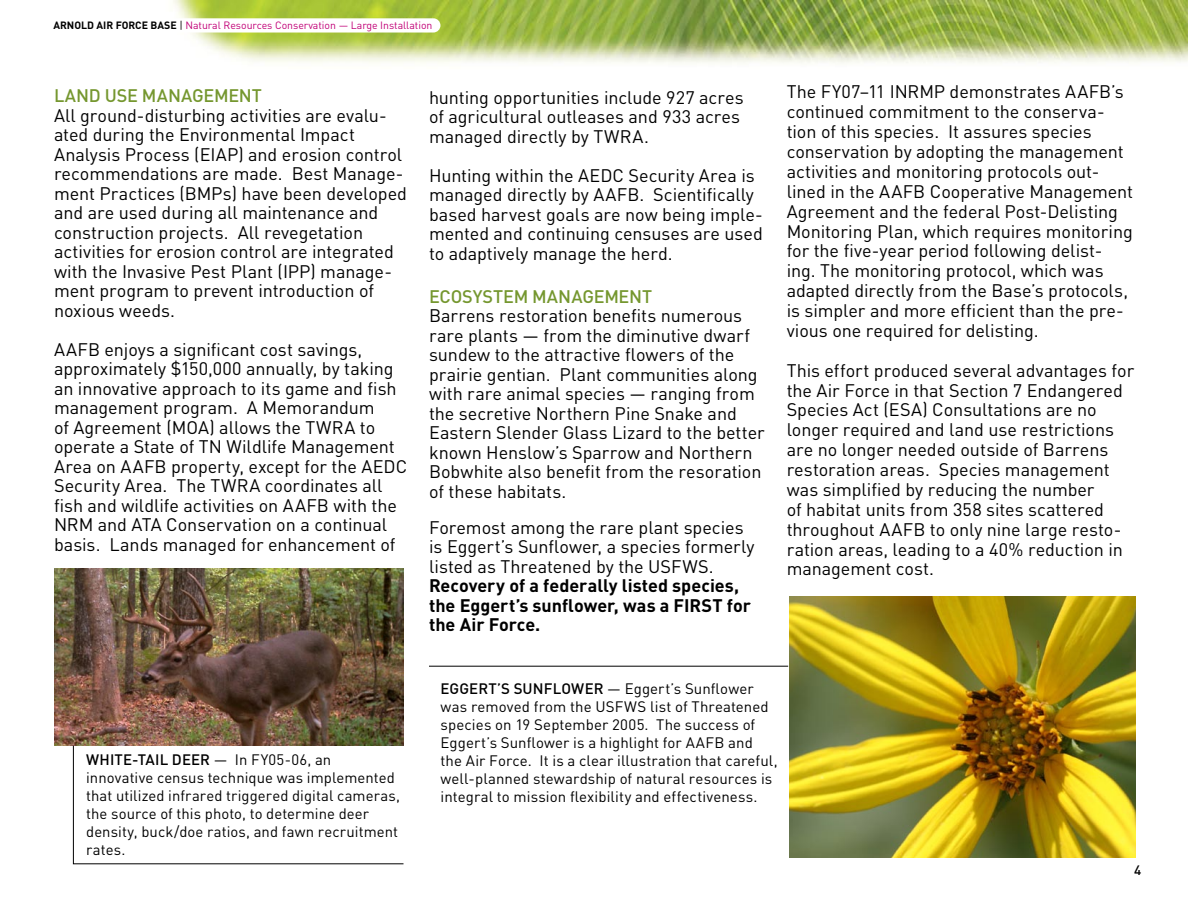
<style>
.page{position:relative;width:1188px;height:918px;background:#fff}
.page>*{position:absolute;margin:0;border:0;box-sizing:border-box;transform-origin:0 0}
.BODY_TEXT_STYLE{font:18px/19.5px "DIN";letter-spacing:-.005em;color:#000}
.BODY_TEXT_STYLE-2{font:700 18px/19.5px "DIN";color:#000}
.BODY_TEXT_STYLE-3{font:500 18px "DIN";letter-spacing:-.005em;color:#75972f}
.photo_caption{font:15px/18px "DIN";letter-spacing:.005em;color:#000}
.photo_caption-2{font:500 15px "DIN";letter-spacing:.005em;color:#000}
.photo_caption-3{font:500 13.5px "DIN";color:#000}
.t1{font:10.5px "DIN";color:#c10077}
.s1{font-weight:700;color:#000}
.s2{color:#000}
.s3{font-weight:400}
.s4{font-weight:500}
</style>
<div class="page">
<img style="left:54px;top:0;width:1134px;height:865px">
<svg style="left:54px;top:18px;width:386px;height:15px"></svg>
<img style="left:55px;top:568px;width:348px;height:177px">
<svg style="left:73px;top:745px;width:331px;height:119px"></svg>
<img style="left:789px;top:596px;width:346px;height:262px">
<hr style="left:429px;top:666px;width:359px;height:1px;background:#000">
<p class="t1" style="left:53px;top:19px;width:381px"><span class="s1">ARNOLD AIR FORCE BASE</span> <span class="s2">|</span> Natural Resources Conservation — Large Installation</p>
<p class="BODY_TEXT_STYLE-3" style="left:54px;top:84px;width:209px">LAND USE MANAGEMENT</p>
<p class="BODY_TEXT_STYLE" style="left:54px;top:106px;width:355px">All ground-disturbing activities are evalu&shy;ated during the Environmental Impact Analysis Process (EIAP) and erosion control recommendations are made. Best Manage&shy;ment Practices (BMPs) have been developed and are used during all maintenance and construction projects. All revegetation</p>
<p class="BODY_TEXT_STYLE" style="left:54px;top:242px;width:341px">activities for erosion control are integrated with the Invasive Pest Plant (IPP) manage&shy;ment program to prevent introduction of noxious weeds.</p>
<p class="BODY_TEXT_STYLE" style="left:54px;top:340px;width:310px">AAFB enjoys a significant cost savings,</p>
<p class="BODY_TEXT_STYLE" style="left:54px;top:359px;width:355px">approximately $150,000 annually, by taking an innovative approach to its game and fish management program. A Memorandum<br>of Agreement (MOA) allows the TWRA to operate a State of TN Wildlife Management Area on AAFB property, except for the AEDC Security Area. The TWRA coordinates all fish and wildlife activities on AAFB with the NRM and ATA Conservation on a continual basis. Lands managed for enhancement of</p>
<p class="photo_caption-2" style="left:86px;top:749px;width:247px">WHITE-TAIL DEER <span class="s3">— In FY05-06, an</span></p>
<p class="photo_caption" style="left:86px;top:769px;width:315px">innovative census technique was implemented that utilized infrared triggered digital cameras, the source of this photo, to determine deer density, buck/doe ratios, and fawn recruitment rates.</p>
<p class="BODY_TEXT_STYLE" style="left:429px;top:88px;width:316px">hunting opportunities include 927 acres of agricultural outleases and 933 acres managed directly by TWRA.</p>
<p class="BODY_TEXT_STYLE" style="left:429px;top:166px;width:335px">Hunting within the AEDC Security Area is managed directly by AAFB. Scientifically based harvest goals are now being imple&shy;mented and continuing censuses are used to adaptively manage the herd.</p>
<p class="BODY_TEXT_STYLE-3" style="left:429px;top:284px;width:225px">ECOSYSTEM MANAGEMENT</p>
<p class="BODY_TEXT_STYLE" style="left:429px;top:306px;width:337px">Barrens restoration benefits numerous rare plants — from the diminutive dwarf sundew to the attractive flowers of the prairie gentian. Plant communities along with rare animal species — ranging from the secretive Northern Pine Snake and Eastern Slender Glass Lizard to the better known Henslow’s Sparrow and Northern Bobwhite also benefit from the resoration of these habitats.</p>
<p class="BODY_TEXT_STYLE" style="left:429px;top:518px;width:327px">Foremost among the rare plant species is Eggert’s Sunflower, a species formerly listed as Threatened by the USFWS.</p>
<p class="BODY_TEXT_STYLE-2" style="left:429px;top:576px;width:312px">Recovery of a federally listed species,</p>
<p class="BODY_TEXT_STYLE-2" style="left:429px;top:595px;width:323px">the Eggert’s sunflower, was a FIRST for the Air Force.</p>
<p class="BODY_TEXT_STYLE" style="left:787px;top:82px;width:348px">The FY07–11 INRMP demonstrates AAFB’s continued commitment to the conserva&shy;tion of this species. It assures species conservation by adopting the management activities and monitoring protocols out&shy;lined in the AAFB Cooperative Management Agreement and the federal Post-Delisting Monitoring Plan, which requires monitoring for the five-year period following delist&shy;ing. The monitoring protocol, which was adapted directly from the Base’s protocols, is simpler and more efficient than the pre&shy;vious one required for delisting.</p>
<p class="BODY_TEXT_STYLE" style="left:787px;top:361px;width:349px">This effort produced several advantages for the Air Force in that Section 7 Endangered Species Act (ESA) Consultations are no longer required and land use restrictions are no longer needed outside of Barrens restoration areas. Species management was simplified by reducing the number<br>of habitat units from 358 sites scattered throughout AAFB to only nine large resto&shy;ration areas, leading to a 40% reduction in management cost.</p>
<p class="photo_caption" style="left:441px;top:680px;width:339px"><span class="s4">EGGERT’S SUNFLOWER</span> — Eggert’s Sunflower was removed from the USFWS list of Threatened species on 19 September 2005. The success of Eggert’s Sunflower is a highlight for AAFB and the Air Force. It is a clear illustration that careful, well-planned stewardship of natural resources is integral to mission flexibility and effectiveness.</p>
<p class="photo_caption-3" style="left:1134px;top:861px;width:9px">4</p>
</div>
